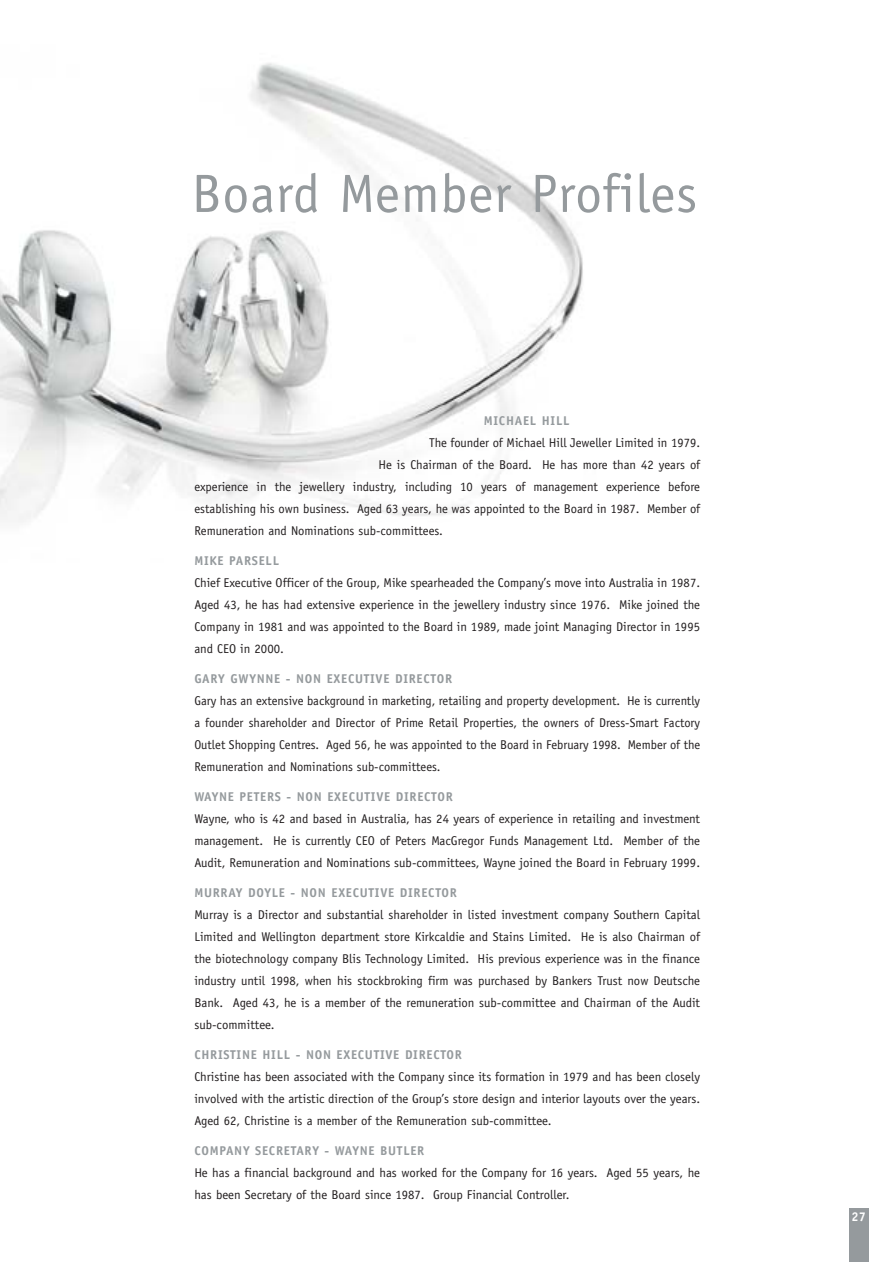
<style>
.page{position:relative;width:893px;height:1262px;background:#fff}
.page>*{position:absolute;margin:0;border:0;box-sizing:border-box;transform-origin:0 0}
.t1{font:54px "Officina Sans";letter-spacing:.015em;color:#959a9d}
.t2{font:12.75px/21.9px "Officina Sans";color:#231f20;text-align:justify}
.t3{font:700 12.75px "Officina Sans";letter-spacing:.055em;color:#959a9d}
.t4{font:700 12.75px "Officina Sans";color:#fff}
</style>
<div class="page">
<img style="left:0;top:63px;width:583px;height:459px">
<div style="left:849px;top:1208px;width:19px;height:53px;background:#959a9d"></div>
<h1 class="t1" style="left:191px;top:173px;width:507px">Board Member Profiles</h1>
<p class="t3" style="left:484px;top:416px;width:87px">MICHAEL HILL</p>
<p class="t2" style="left:429px;top:433px;width:272px">The founder of Michael Hill Jeweller Limited in 1979.</p>
<p class="t2" style="left:378px;top:455px;width:323px">He is Chairman of the Board. He has more than 42 years of</p>
<p class="t2" style="left:194px;top:476px;width:507px">experience in the jewellery industry, including 10 years of management experience before</p>
<p class="t2" style="left:194px;top:498px;width:507px">establishing his own business. Aged 63 years, he was appointed to the Board in 1987. Member of</p>
<p class="t2" style="left:194px;top:520px;width:250px">Remuneration and Nominations sub-committees.</p>
<p class="t3" style="left:194px;top:556px;width:86px">MIKE PARSELL</p>
<p class="t2" style="left:194px;top:573px;width:507px">Chief Executive Officer of the Group, Mike spearheaded the Company’s move into Australia in 1987.<br>Aged 43, he has had extensive experience in the jewellery industry since 1976. Mike joined the Company in 1981 and was appointed to the Board in 1989, made joint Managing Director in 1995 and CEO in 2000.</p>
<p class="t3" style="left:194px;top:674px;width:259px">GARY GWYNNE - NON EXECUTIVE DIRECTOR</p>
<p class="t2" style="left:194px;top:691px;width:507px">Gary has an extensive background in marketing, retailing and property development. He is currently a founder shareholder and Director of Prime Retail Properties, the owners of Dress-Smart Factory Outlet Shopping Centres. Aged 56, he was appointed to the Board in February 1998. Member of the Remuneration and Nominations sub-committees.</p>
<p class="t3" style="left:194px;top:792px;width:260px">WAYNE PETERS - NON EXECUTIVE DIRECTOR</p>
<p class="t2" style="left:194px;top:809px;width:507px">Wayne, who is 42 and based in Australia, has 24 years of experience in retailing and investment management. He is currently CEO of Peters MacGregor Funds Management Ltd. Member of the Audit, Remuneration and Nominations sub-committees, Wayne joined the Board in February 1999.</p>
<p class="t3" style="left:194px;top:888px;width:264px">MURRAY DOYLE - NON EXECUTIVE DIRECTOR</p>
<p class="t2" style="left:194px;top:905px;width:507px">Murray is a Director and substantial shareholder in listed investment company Southern Capital Limited and Wellington department store Kirkcaldie and Stains Limited. He is also Chairman of the biotechnology company Blis Technology Limited. His previous experience was in the finance industry until 1998, when his stockbroking firm was purchased by Bankers Trust now Deutsche Bank. Aged 43, he is a member of the remuneration sub-committee and Chairman of the Audit sub-committee.</p>
<p class="t3" style="left:194px;top:1050px;width:269px">CHRISTINE HILL - NON EXECUTIVE DIRECTOR</p>
<p class="t2" style="left:194px;top:1066px;width:507px">Christine has been associated with the Company since its formation in 1979 and has been closely involved with the artistic direction of the Group’s store design and interior layouts over the years.<br>Aged 62, Christine is a member of the Remuneration sub-committee.</p>
<p class="t3" style="left:194px;top:1146px;width:231px">COMPANY SECRETARY - WAYNE BUTLER</p>
<p class="t2" style="left:194px;top:1163px;width:507px">He has a financial background and has worked for the Company for 16 years. Aged 55 years, he has been Secretary of the Board since 1987. Group Financial Controller.</p>
<p class="t4" style="left:851px;top:1211px;width:16px">27</p>
</div>
